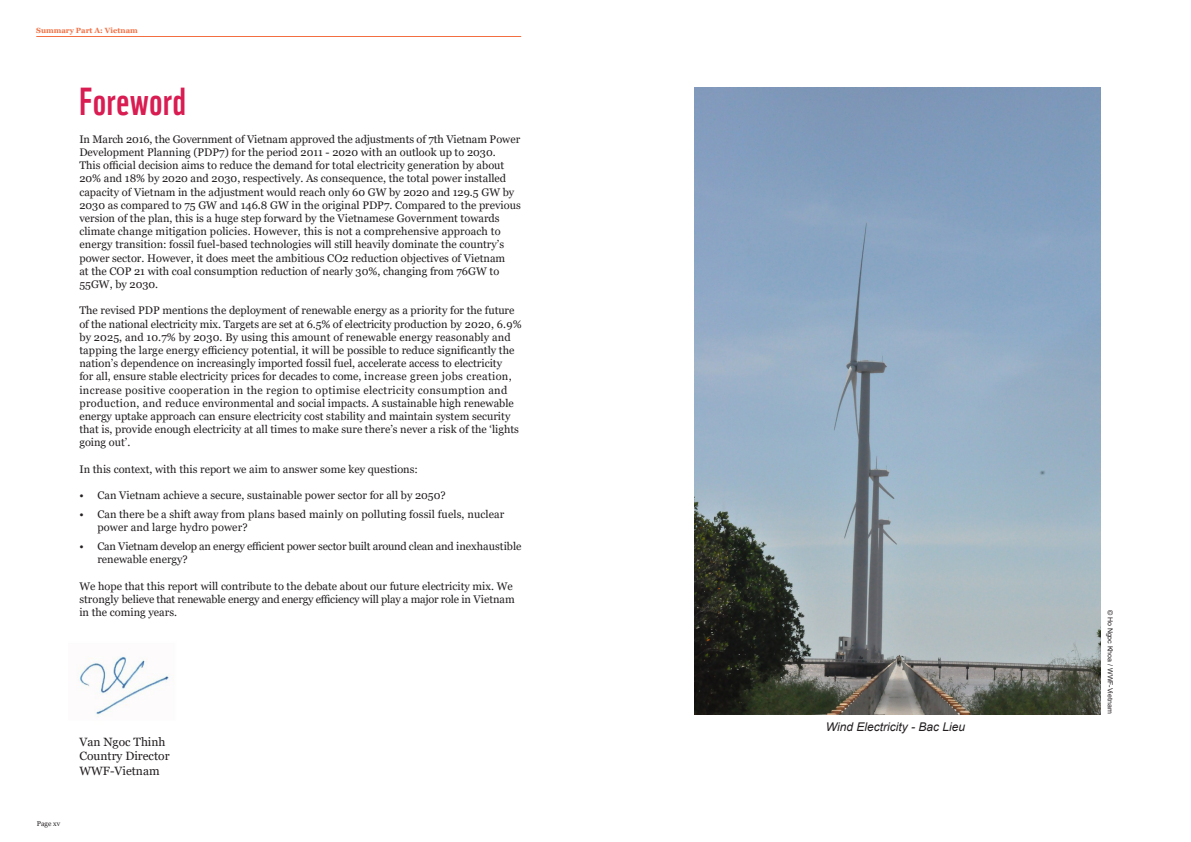
<style>
.page{position:relative;width:1191px;height:842px;background:#fff}
.page>*{position:absolute;margin:0;border:0;box-sizing:border-box;transform-origin:0 0}
.t1{font:38px "WWF";letter-spacing:.02em;color:#d91c52}
.t2{font:12px "Georgia";color:#231f20}
.t3{font:italic 12px "Arial";color:#231f20}
.t4{font:11px/13.2px "Georgia";color:#231f20}
.t5{font:11px/13.2px "Georgia";letter-spacing:-.02em;color:#231f20}
.t6{font:700 7.5px "Georgia";color:#f36f42}
.t7{font:7px "Arial";color:#231f20}
.t8{font:7px "Georgia";color:#231f20}
</style>
<div class="page">
<img style="left:694px;top:88px;width:406px;height:626px">
<hr style="left:36px;top:36px;width:485px;height:1px;background:#f36f42">
<img style="left:79px;top:656px;width:94px;height:60px">
<p class="t6" style="left:36px;top:25px;width:103px">Summary Part A: Vietnam</p>
<p class="t1" style="left:79px;top:72px;width:108px">Foreword</p>
<p class="t4" style="left:79px;top:133px;width:443px">In March 2016, the Government of Vietnam approved the adjustments of 7th Vietnam Power Development Planning (PDP7) for the period 2011 - 2020 with an outlook up to 2030.<br>This official decision aims to reduce the demand for total electricity generation by about 20% and 18% by 2020 and 2030, respectively. As consequence, the total power installed capacity of Vietnam in the adjustment would reach only 60 GW by 2020 and 129.5 GW by 2030 as compared to 75 GW and 146.8 GW in the original PDP7. Compared to the previous version of the plan, this is a huge step forward by the Vietnamese Government towards climate change mitigation policies. However, this is not a comprehensive approach to energy transition: fossil fuel-based technologies will still heavily dominate the country’s power sector. However, it does meet the ambitious CO2 reduction objectives of Vietnam<br>at the COP 21 with coal consumption reduction of nearly 30%, changing from 76GW to 55GW, by 2030.</p>
<p class="t4" style="left:79px;top:304px;width:444px">The revised PDP mentions the deployment of renewable energy as a priority for the future of the national electricity mix. Targets are set at 6.5% of electricity production by 2020, 6.9% by 2025, and 10.7% by 2030. By using this amount of renewable energy reasonably and tapping the large energy efficiency potential, it will be possible to reduce significantly the nation’s dependence on increasingly imported fossil fuel, accelerate access to electricity<br>for all, ensure stable electricity prices for decades to come, increase green jobs creation, increase positive cooperation in the region to optimise electricity consumption and production, and reduce environmental and social impacts. A sustainable high renewable energy uptake approach can ensure electricity cost stability and maintain system security that is, provide enough electricity at all times to make sure there’s never a risk of the ‘lights going out’.</p>
<p class="t4" style="left:79px;top:463px;width:340px">In this context, with this report we aim to answer some key questions:</p>
<p class="t4" style="left:79px;top:489px;width:368px">• Can Vietnam achieve a secure, sustainable power sector for all by 2050?</p>
<p class="t4" style="left:97px;top:508px;width:408px;text-indent:-18px">• Can there be a shift away from plans based mainly on polluting fossil fuels, nuclear power and large hydro power?</p>
<p class="t5" style="left:97px;top:540px;width:425px;text-indent:-18px">• Can Vietnam develop an energy efficient power sector built around clean and inexhaustible renewable energy?</p>
<p class="t4" style="left:79px;top:580px;width:437px">We hope that this report will contribute to the debate about our future electricity mix. We strongly believe that renewable energy and energy efficiency will play a major role in Vietnam in the coming years.</p>
<p class="t8" style="left:37px;top:819px;width:25px">Page xv</p>
<p class="t2" style="left:79px;top:734px;width:88px">Van Ngoc Thinh</p>
<p class="t2" style="left:79px;top:749px;width:92px">Country Director</p>
<p class="t2" style="left:79px;top:763px;width:82px">WWF-Vietnam</p>
<p class="t3" style="left:826px;top:718px;width:141px">Wind Electricity - Bac Lieu</p>
<p class="t7" style="left:1115px;top:609px;width:105px;rotate:90deg">© Ho Ngoc Khoa / WWF-Vietnam</p>
</div>
